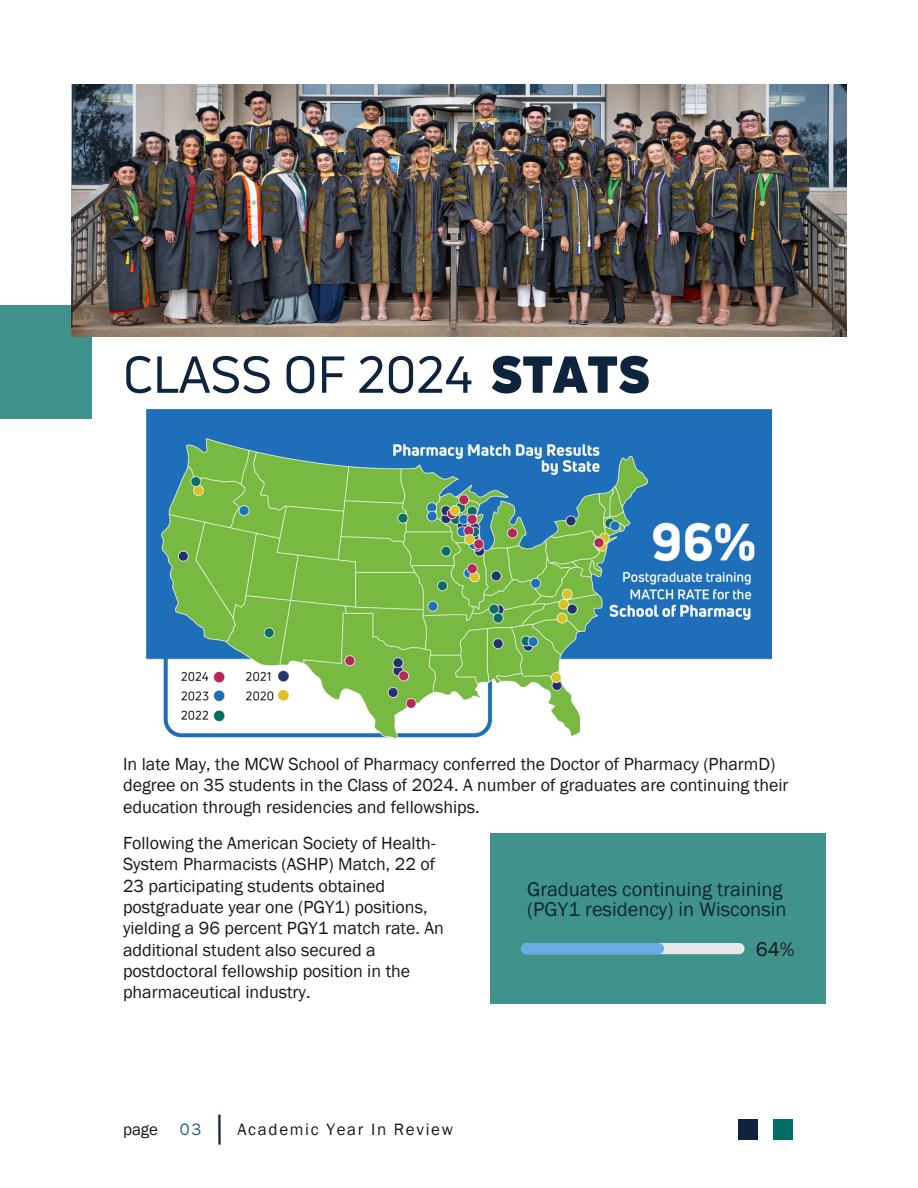
<style>
.page{position:relative;width:918px;height:1188px;background:#fff}
.page>*{position:absolute;margin:0;border:0;box-sizing:border-box;transform-origin:0 0}
.t1{font:50.85px "Uni Neue";color:#0e233c}
.t2{font:20.4px/20.1px "Franklin Gothic";color:#0e233c}
.t3{font:20.4px "Franklin Gothic";color:#191717}
.t4{font:18px/21.3px "Franklin Gothic";color:#191717}
.t5{font:16.95px "Franklin Gothic";letter-spacing:.1em;color:#191717}
.t6{font:16.95px "Franklin Gothic";color:#2f6195}
.s1{font-weight:900}
</style>
<div class="page">
<hr style="left:218px;top:1115px;width:3px;height:30px;background:#0e233c">
<div style="left:738px;top:1120px;width:20px;height:20px;background:#0e233c"></div>
<div style="left:773px;top:1120px;width:20px;height:20px;background:#007066"></div>
<div style="left:0;top:306px;width:92px;height:113px;background:#40938c"></div>
<div style="left:490px;top:833px;width:335px;height:171px;background:#40938c"></div>
<img style="left:71px;top:84px;width:775px;height:252px">
<div style="left:521px;top:943px;width:224px;height:11px;background:#e7e7e7;border-radius:6px"></div>
<div style="left:521px;top:943px;width:143px;height:11px;background:#6cace4;border-radius:6px"></div>
<img style="left:146px;top:410px;width:626px;height:329px">
<p class="t1" style="left:123px;top:339px;width:529px">CLASS OF 2024 <span class="s1">STATS</span></p>
<p class="t4" style="left:123px;top:753px;width:667px">In late May, the MCW School of Pharmacy conferred the Doctor of Pharmacy (PharmD) degree on 35 students in the Class of 2024. A number of graduates are continuing their education through residencies and fellowships.</p>
<p class="t4" style="left:123px;top:832px;width:322px">Following the American Society of Health-System Pharmacists (ASHP) Match, 22 of 23 participating students obtained postgraduate year one (PGY1) positions, yielding a 96 percent PGY1 match rate. An additional student also secured a postdoctoral fellowship position in the pharmaceutical industry.</p>
<p class="t5" style="left:123px;top:1119px;width:37px">page</p>
<p class="t6" style="left:180px;top:1119px;width:23px">03</p>
<p class="t5" style="left:238px;top:1119px;width:217px">Academic Year In Review</p>
<p class="t2" style="left:527px;top:878px;width:261px">Graduates continuing training (PGY1 residency) in Wisconsin</p>
<p class="t3" style="left:756px;top:937px;width:40px">64%</p>
</div>
